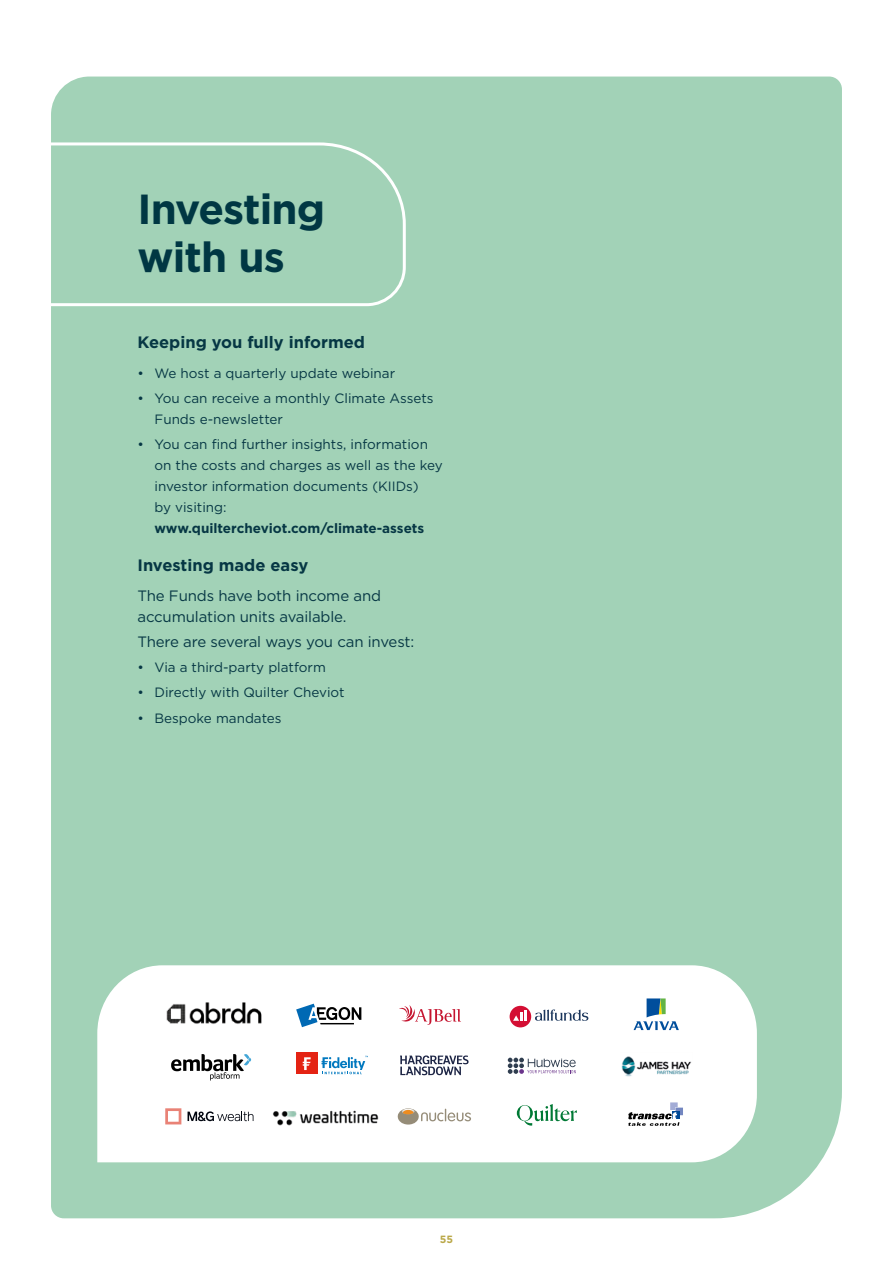
<style>
.page{position:relative;width:893px;height:1263px;background:#fff}
.page>*{position:absolute;margin:0;border:0;box-sizing:border-box;transform-origin:0 0}
.t1{font:700 42px/48px "Gotham";letter-spacing:-.02em;color:#003743}
.t2{font:700 16.5px "Gotham";color:#063744}
.t3{font:15px/21px "Gotham";letter-spacing:-.01em;color:#063744}
.t4{font:13.5px/21px "Gotham";color:#063744}
.t5{font:700 13.5px "Gotham";color:#063744}
.t6{font:700 10.5px "Gotham";color:#baa848}
</style>
<div class="page">
<div style="left:51px;top:77px;width:791px;height:1141px;background:#a2d2b7"></div>
<svg style="left:97px;top:965px;width:660px;height:197px"></svg>
<div style="left:296px;top:1052px;width:22px;height:22px;background:#e42313"></div>
<svg style="left:303px;top:1057px;width:8px;height:13px"></svg>
<svg style="left:321px;top:1056px;width:47px;height:18px"></svg>
<svg style="left:400px;top:1055px;width:69px;height:20px"></svg>
<svg style="left:508px;top:1058px;width:68px;height:16px"></svg>
<svg style="left:171px;top:1054px;width:80px;height:26px"></svg>
<img style="left:166px;top:998px;width:97px;height:29px">
<svg style="left:296px;top:1004px;width:65px;height:23px"></svg>
<svg style="left:399px;top:1005px;width:62px;height:20px"></svg>
<svg style="left:535px;top:1009px;width:53px;height:12px"></svg>
<div style="left:510px;top:1006px;width:21px;height:21px;background:#d40f34;border-radius:50%"></div>
<svg style="left:513px;top:1010px;width:14px;height:11px"></svg>
<svg style="left:634px;top:998px;width:45px;height:32px"></svg>
<img style="left:620px;top:1053px;width:72px;height:26px">
<svg style="left:188px;top:1111px;width:65px;height:10px"></svg>
<svg style="left:165px;top:1108px;width:16px;height:16px"></svg>
<svg style="left:397px;top:1108px;width:74px;height:16px"></svg>
<svg style="left:517px;top:1104px;width:60px;height:21px"></svg>
<svg style="left:628px;top:1102px;width:55px;height:24px"></svg>
<div style="left:51px;top:141px;width:356px;height:167px;background:#a2d2b7"></div>
<img style="left:269px;top:1104px;width:113px;height:27px">
<h1 class="t1" style="left:137px;top:185px;width:189px">Investing with us</h1>
<p class="t2" style="left:137px;top:331px;width:229px">Keeping you fully informed</p>
<p class="t4" style="left:137px;top:362px;width:259px">• We host a quarterly update webinar</p>
<p class="t4" style="left:154px;top:387px;width:281px;text-indent:-17px">• You can receive a monthly Climate Assets<br>Funds e-newsletter</p>
<p class="t4" style="left:154px;top:433px;width:290px;text-indent:-17px">• You can find further insights, information on the costs and charges as well as the key investor information documents (KIIDs)<br>by visiting:</p>
<p class="t5" style="left:154px;top:519px;width:271px">www.quiltercheviot.com/climate-assets</p>
<p class="t2" style="left:137px;top:554px;width:172px">Investing made easy</p>
<p class="t3" style="left:137px;top:584px;width:245px">The Funds have both income and accumulation units available.</p>
<p class="t3" style="left:137px;top:631px;width:278px">There are several ways you can invest:</p>
<p class="t4" style="left:137px;top:656px;width:190px">• Via a third-party platform</p>
<p class="t4" style="left:137px;top:682px;width:209px">• Directly with Quilter Cheviot</p>
<p class="t4" style="left:137px;top:707px;width:146px">• Bespoke mandates</p>
<p class="t6" style="left:440px;top:1232px;width:15px">55</p>
</div>
